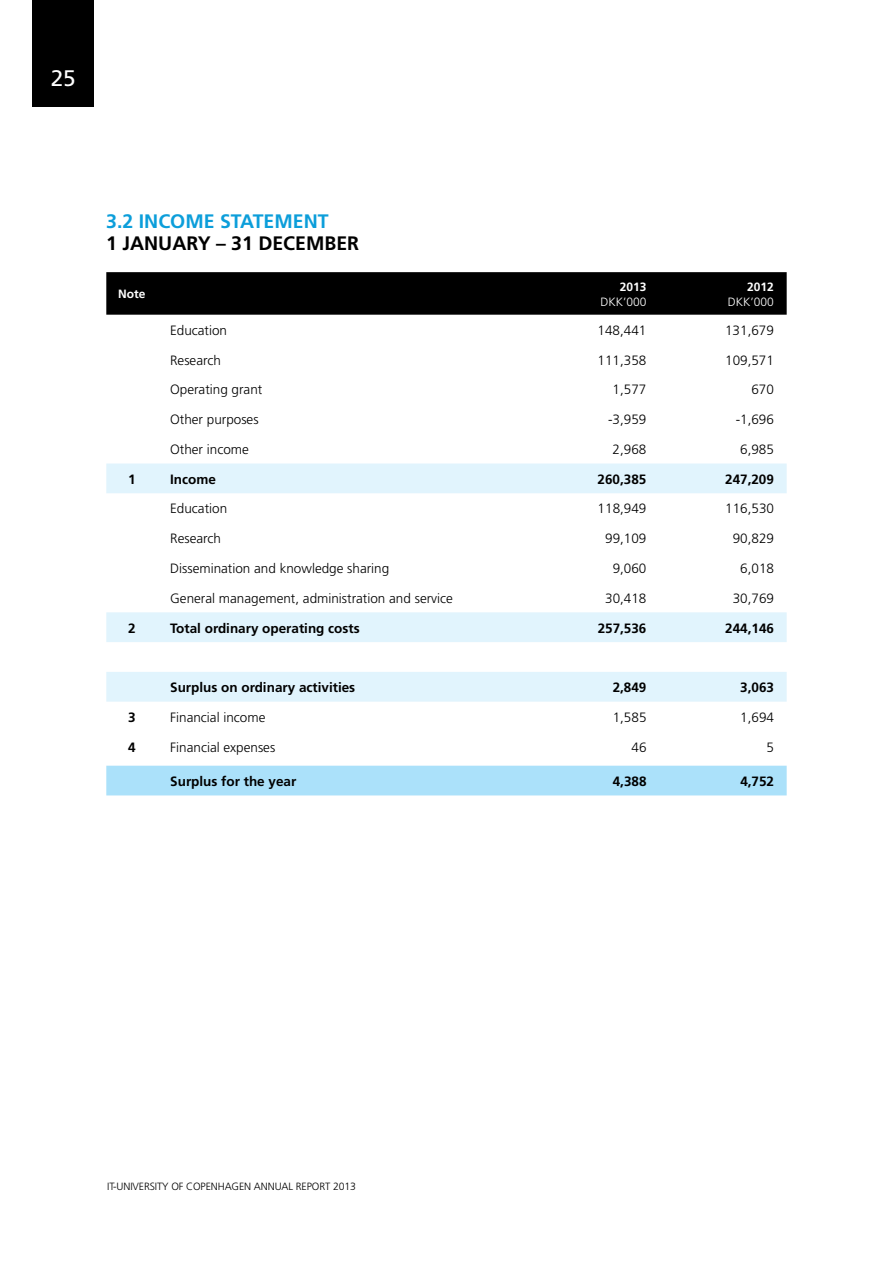
<style>
.page{position:relative;width:893px;height:1263px;background:#fff}
.page>*{position:absolute;margin:0;border:0;box-sizing:border-box;transform-origin:0 0}
.t1{font:22.5px "Frutiger";color:#fff}
.t2{font:700 19.5px "Frutiger";color:#000}
.t3{font:700 19.5px "Frutiger";color:#0c9eda}
.t4{font:300 13.5px "Frutiger";color:#000}
.t5{font:700 13.5px "Frutiger";color:#000}
.t6{font:300 12px "Frutiger";color:#fff}
.t7{font:700 12px "Frutiger";color:#fff}
.t8{font:300 10.5px "Frutiger";letter-spacing:-.01em;color:#000}
</style>
<div class="page">
<div style="left:33px;top:0;width:61px;height:106px;background:#000"></div>
<div style="left:106px;top:272px;width:681px;height:43px;background:#000"></div>
<svg style="left:106px;top:463px;width:681px;height:239px"></svg>
<div style="left:106px;top:766px;width:681px;height:29px;background:#abe1fa"></div>
<h1 class="t1" style="left:51px;top:64px;width:26px">25</h1>
<h2 class="t3" style="left:106px;top:210px;width:224px">3.2 Income statement</h2>
<h2 class="t2" style="left:106px;top:232px;width:254px">1 January – 31 December</h2>
<p class="t7" style="left:118px;top:287px;width:29px">Note</p>
<p class="t7" style="left:620px;top:279px;width:28px">2013</p>
<p class="t6" style="left:600px;top:295px;width:48px">DKK’000</p>
<p class="t7" style="left:747px;top:279px;width:28px">2012</p>
<p class="t6" style="left:728px;top:295px;width:48px">DKK’000</p>
<p class="t4" style="left:170px;top:323px;width:59px">Education</p>
<p class="t4" style="left:598px;top:323px;width:50px">148,441</p>
<p class="t4" style="left:725px;top:323px;width:50px">131,679</p>
<p class="t4" style="left:170px;top:352px;width:52px">Research</p>
<p class="t4" style="left:598px;top:352px;width:50px">111,358</p>
<p class="t4" style="left:725px;top:352px;width:50px">109,571</p>
<p class="t4" style="left:170px;top:382px;width:94px">Operating grant</p>
<p class="t4" style="left:613px;top:382px;width:35px">1,577</p>
<p class="t4" style="left:751px;top:382px;width:24px">670</p>
<p class="t4" style="left:170px;top:412px;width:90px">Other purposes</p>
<p class="t4" style="left:608px;top:412px;width:40px">-3,959</p>
<p class="t4" style="left:736px;top:412px;width:40px">-1,696</p>
<p class="t4" style="left:170px;top:442px;width:80px">Other income</p>
<p class="t4" style="left:613px;top:442px;width:35px">2,968</p>
<p class="t4" style="left:740px;top:442px;width:35px">6,985</p>
<p class="t5" style="left:128px;top:471px;width:9px">1</p>
<p class="t5" style="left:170px;top:471px;width:47px">Income</p>
<p class="t5" style="left:598px;top:471px;width:50px">260,385</p>
<p class="t5" style="left:725px;top:471px;width:50px">247,209</p>
<p class="t4" style="left:170px;top:501px;width:59px">Education</p>
<p class="t4" style="left:598px;top:501px;width:50px">118,949</p>
<p class="t4" style="left:725px;top:501px;width:50px">116,530</p>
<p class="t4" style="left:170px;top:531px;width:52px">Research</p>
<p class="t4" style="left:605px;top:531px;width:43px">99,109</p>
<p class="t4" style="left:733px;top:531px;width:43px">90,829</p>
<p class="t4" style="left:170px;top:561px;width:221px">Dissemination and knowledge sharing</p>
<p class="t4" style="left:613px;top:561px;width:35px">9,060</p>
<p class="t4" style="left:740px;top:561px;width:35px">6,018</p>
<p class="t4" style="left:170px;top:590px;width:284px">General management, administration and service</p>
<p class="t4" style="left:605px;top:590px;width:43px">30,418</p>
<p class="t4" style="left:733px;top:590px;width:43px">30,769</p>
<p class="t5" style="left:128px;top:620px;width:9px">2</p>
<p class="t5" style="left:170px;top:620px;width:191px">Total ordinary operating costs</p>
<p class="t5" style="left:598px;top:620px;width:50px">257,536</p>
<p class="t5" style="left:725px;top:620px;width:50px">244,146</p>
<p class="t5" style="left:170px;top:679px;width:187px">Surplus on ordinary activities</p>
<p class="t5" style="left:613px;top:679px;width:35px">2,849</p>
<p class="t5" style="left:740px;top:679px;width:35px">3,063</p>
<p class="t5" style="left:128px;top:709px;width:9px">3</p>
<p class="t4" style="left:170px;top:709px;width:97px">Financial income</p>
<p class="t4" style="left:613px;top:709px;width:35px">1,585</p>
<p class="t4" style="left:740px;top:709px;width:35px">1,694</p>
<p class="t5" style="left:128px;top:739px;width:9px">4</p>
<p class="t4" style="left:170px;top:739px;width:107px">Financial expenses</p>
<p class="t4" style="left:631px;top:739px;width:17px">46</p>
<p class="t4" style="left:767px;top:739px;width:9px">5</p>
<p class="t5" style="left:170px;top:773px;width:128px">Surplus for the year</p>
<p class="t5" style="left:613px;top:773px;width:35px">4,388</p>
<p class="t5" style="left:740px;top:773px;width:35px">4,752</p>
<p class="t8" style="left:107px;top:1181px;width:250px">IT-UNIVERsITY OF COPENHAGEN ANNUAL REPORT 2013</p>
</div>
